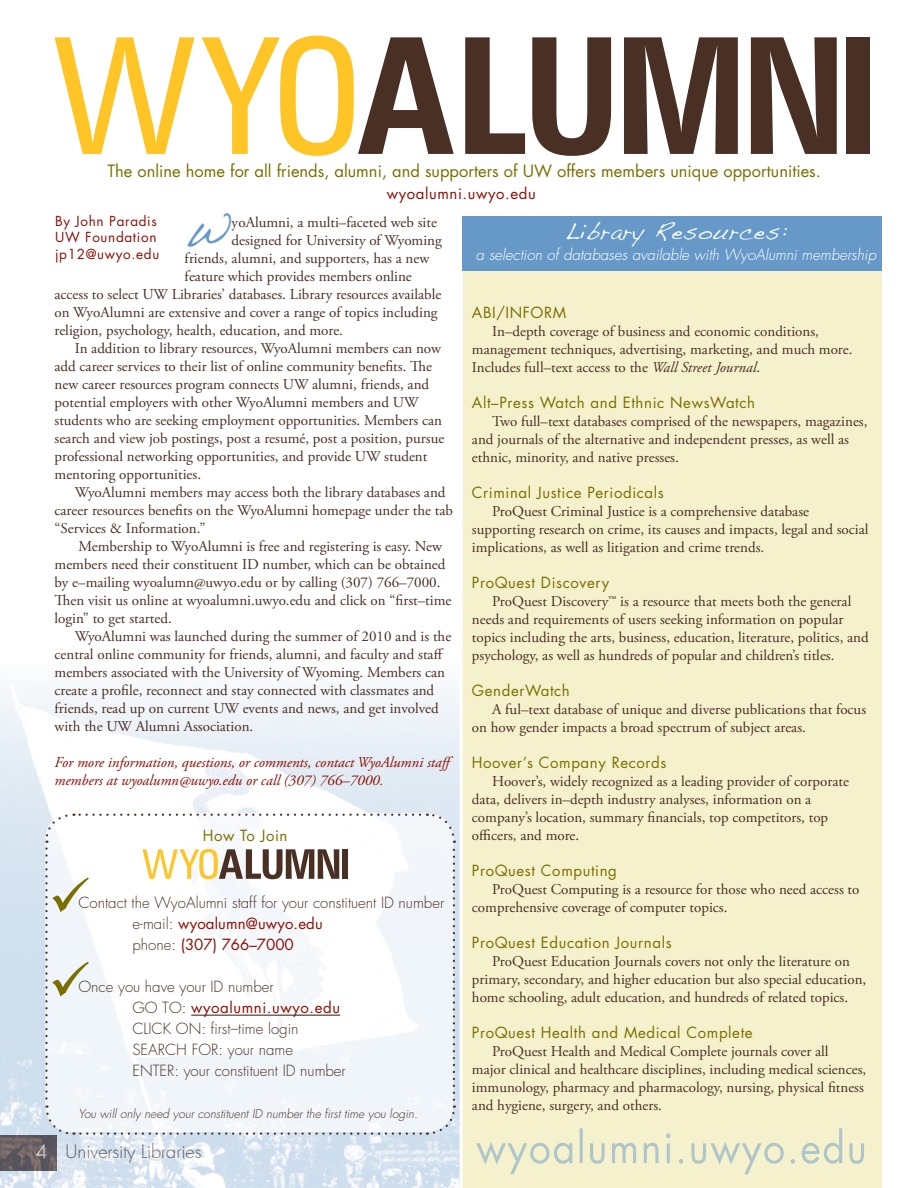
<style>
.page{position:relative;width:918px;height:1188px;background:#fff}
.page>*{position:absolute;margin:0;border:0;box-sizing:border-box;transform-origin:0 0}
.t1{font:43.5px "Handwriting Dakota";color:#6799c8}
.t2{font:22.5px "Handwriting Dakota";letter-spacing:.03em;color:#fff}
.t3{font:300 18px "Futura";color:#492f24}
.t4{font:16.5px "Futura";color:#7a6f00}
.t5{font:15px/18px "Adobe Garamond Pro";color:#492f24}
.t6{font:300 15px/21px "Futura";color:#492f24}
.t7{font:15px "Futura";letter-spacing:.04em;color:#7a6f00}
.t8{font:italic 15px/18px "Adobe Garamond Pro";color:#8b0f04}
.t9{font:italic 300 15px "Futura";color:#fff}
.t10{font:15px "Futura";letter-spacing:.04em;color:#8b0f04}
.t11{font:13.5px/16.2px "Futura";letter-spacing:.05em;color:#8b0f04}
.t12{font:italic 300 12px "Futura";color:#492f24}
.s1{font-weight:400;color:#8b0f04}
.s2{color:#fff}
.s3{font-style:italic}
</style>
<div class="page">
<img style="left:0;top:691px;width:460px;height:497px">
<div style="left:462px;top:216px;width:420px;height:972px;background:#f6f1cd"></div>
<div style="left:463px;top:216px;width:419px;height:55px;background:#6799c8"></div>
<svg style="left:55px;top:37px;width:139px;height:117px"></svg>
<svg style="left:202px;top:36px;width:252px;height:120px"></svg>
<svg style="left:465px;top:37px;width:60px;height:117px"></svg>
<svg style="left:532px;top:37px;width:79px;height:119px"></svg>
<svg style="left:624px;top:37px;width:114px;height:117px"></svg>
<svg style="left:751px;top:37px;width:86px;height:117px"></svg>
<div style="left:847px;top:37px;width:23px;height:117px;background:#492f24"></div>
<svg style="left:44px;top:812px;width:412px;height:324px"></svg>
<svg style="left:476px;top:1128px;width:388px;height:46px;background:#eaeacc"></svg>
<p class="t4" style="left:107px;top:160px;width:715px">The online home for all friends, alumni, and supporters of UW offers members unique opportunities.</p>
<p class="t10" style="left:387px;top:183px;width:150px">wyoalumni.uwyo.edu</p>
<h1 class="t1" style="left:185px;top:204px;width:47px">W</h1>
<p class="t5" style="left:232px;top:213px;width:207px">yoAlumni, a multi–faceted web site</p>
<p class="t11" style="left:55px;top:213px;width:106px">By John Paradis<br>UW Foundation jp12@uwyo.edu</p>
<p class="t5" style="left:232px;top:231px;width:212px">designed for University of Wyoming</p>
<p class="t5" style="left:185px;top:249px;width:246px">friends, alumni, and supporters, has a new</p>
<p class="t5" style="left:185px;top:267px;width:229px">feature which provides members online</p>
<p class="t5" style="left:55px;top:285px;width:388px">access to select UW Libraries’ databases. Library resources available</p>
<p class="t5" style="left:55px;top:303px;width:385px">on WyoAlumni are extensive and cover a range of topics including</p>
<p class="t5" style="left:55px;top:321px;width:290px">religion, psychology, health, education, and more.</p>
<p class="t5" style="left:75px;top:339px;width:368px">In addition to library resources, WyoAlumni members can now</p>
<p class="t5" style="left:55px;top:357px;width:379px">add career services to their list of online community benefits. The</p>
<p class="t5" style="left:55px;top:375px;width:376px">new career resources program connects UW alumni, friends, and</p>
<p class="t5" style="left:55px;top:393px;width:365px">potential employers with other WyoAlumni members and UW</p>
<p class="t5" style="left:55px;top:411px;width:389px">students who are seeking employment opportunities. Members can</p>
<p class="t5" style="left:55px;top:429px;width:391px">search and view job postings, post a resumé, post a position, pursue</p>
<p class="t5" style="left:55px;top:447px;width:374px">professional networking opportunities, and provide UW student</p>
<p class="t5" style="left:55px;top:465px;width:148px">mentoring opportunities.</p>
<p class="t5" style="left:75px;top:483px;width:372px">WyoAlumni members may access both the library databases and</p>
<p class="t5" style="left:55px;top:501px;width:400px">career resources benefits on the WyoAlumni homepage under the tab</p>
<p class="t5" style="left:55px;top:519px;width:153px">“Services &amp; Information.”</p>
<p class="t5" style="left:79px;top:537px;width:365px">Membership to WyoAlumni is free and registering is easy. New</p>
<p class="t5" style="left:55px;top:555px;width:392px">members need their constituent ID number, which can be obtained</p>
<p class="t5" style="left:55px;top:573px;width:387px">by e–mailing wyoalumn@uwyo.edu or by calling (307) 766–7000.</p>
<p class="t5" style="left:55px;top:591px;width:398px">Then visit us online at wyoalumni.uwyo.edu and click on “first–time</p>
<p class="t5" style="left:55px;top:609px;width:119px">login” to get started.</p>
<p class="t5" style="left:75px;top:627px;width:378px">WyoAlumni was launched during the summer of 2010 and is the</p>
<p class="t5" style="left:55px;top:645px;width:391px">central online community for friends, alumni, and faculty and staff</p>
<p class="t5" style="left:55px;top:663px;width:392px">members associated with the University of Wyoming. Members can</p>
<p class="t5" style="left:55px;top:681px;width:381px">create a profile, reconnect and stay connected with classmates and</p>
<p class="t5" style="left:55px;top:699px;width:386px">friends, read up on current UW events and news, and get involved</p>
<p class="t5" style="left:55px;top:717px;width:200px">with the UW Alumni Association.</p>
<p class="t8" style="left:55px;top:753px;width:403px">For more information, questions, or comments, contact WyoAlumni staff members at wyoalumn@uwyo.edu or call (307) 766–7000.</p>
<p class="t7" style="left:203px;top:825px;width:86px">How To Join</p>
<p class="t6" style="left:133px;top:892px;width:313px;text-indent:-54px">Contact the WyoAlumni staff for your constituent ID number e-mail: <span class="s1">wyoalumn@uwyo.edu<br></span>phone: <span class="s1">(307) 766–7000</span></p>
<p class="t6" style="left:133px;top:976px;width:215px;text-indent:-54px">Once you have your ID number<br>GO TO: <span class="s1">wyoalumni.uwyo.edu<br></span>CLICK ON: first–time login<br>SEARCH FOR: your name<br>ENTER: your constituent ID number</p>
<p class="t12" style="left:79px;top:1106px;width:341px">You will only need your constituent ID number the first time you login.</p>
<p class="t3" style="left:36px;top:1140px;width:167px"><span class="s2">4</span> University Libraries</p>
<h2 class="t2" style="left:565px;top:218px;width:223px">Library Resources:</h2>
<p class="t9" style="left:476px;top:245px;width:402px">a selection of databases available with WyoAlumni membership</p>
<p class="t7" style="left:472px;top:303px;width:96px">ABI/INFORM</p>
<p class="t5" style="left:472px;top:323px;width:382px;text-indent:20px">In–depth coverage of business and economic conditions, management techniques, advertising, marketing, and much more.<br>Includes full–text access to the <span class="s3">Wall Street Journal</span>.</p>
<p class="t7" style="left:472px;top:393px;width:285px">Alt–Press Watch and Ethnic NewsWatch</p>
<p class="t5" style="left:472px;top:413px;width:397px;text-indent:20px">Two full–text databases comprised of the newspapers, magazines, and journals of the alternative and independent presses, as well as ethnic, minority, and native presses.</p>
<p class="t7" style="left:472px;top:483px;width:193px">Criminal Justice Periodicals</p>
<p class="t5" style="left:472px;top:503px;width:398px;text-indent:20px">ProQuest Criminal Justice is a comprehensive database supporting research on crime, its causes and impacts, legal and social implications, as well as litigation and crime trends.</p>
<p class="t7" style="left:472px;top:573px;width:139px">ProQuest Discovery</p>
<p class="t5" style="left:472px;top:593px;width:398px;text-indent:20px">ProQuest Discovery™ is a resource that meets both the general needs and requirements of users seeking information on popular topics including the arts, business, education, literature, politics, and psychology, as well as hundreds of popular and children’s titles.</p>
<p class="t7" style="left:472px;top:681px;width:99px">GenderWatch</p>
<p class="t5" style="left:472px;top:701px;width:396px;text-indent:20px">A ful–text database of unique and diverse publications that focus on how gender impacts a broad spectrum of subject areas.</p>
<p class="t7" style="left:472px;top:753px;width:196px">Hoover’s Company Records</p>
<p class="t5" style="left:472px;top:773px;width:379px;text-indent:20px">Hoover’s, widely recognized as a leading provider of corporate data, delivers in–depth industry analyses, information on a company’s location, summary financials, top competitors, top officers, and more.</p>
<p class="t7" style="left:472px;top:861px;width:146px">ProQuest Computing</p>
<p class="t5" style="left:472px;top:881px;width:389px;text-indent:20px">ProQuest Computing is a resource for those who need access to comprehensive coverage of computer topics.</p>
<p class="t7" style="left:472px;top:933px;width:201px">ProQuest Education Journals</p>
<p class="t5" style="left:472px;top:953px;width:396px;text-indent:20px">ProQuest Education Journals covers not only the literature on primary, secondary, and higher education but also special education, home schooling, adult education, and hundreds of related topics.</p>
<p class="t7" style="left:472px;top:1023px;width:282px">ProQuest Health and Medical Complete</p>
<p class="t5" style="left:472px;top:1043px;width:396px;text-indent:20px">ProQuest Health and Medical Complete journals cover all<br>major clinical and healthcare disciplines, including medical sciences, immunology, pharmacy and pharmacology, nursing, physical fitness and hygiene, surgery, and others.</p>
</div>
